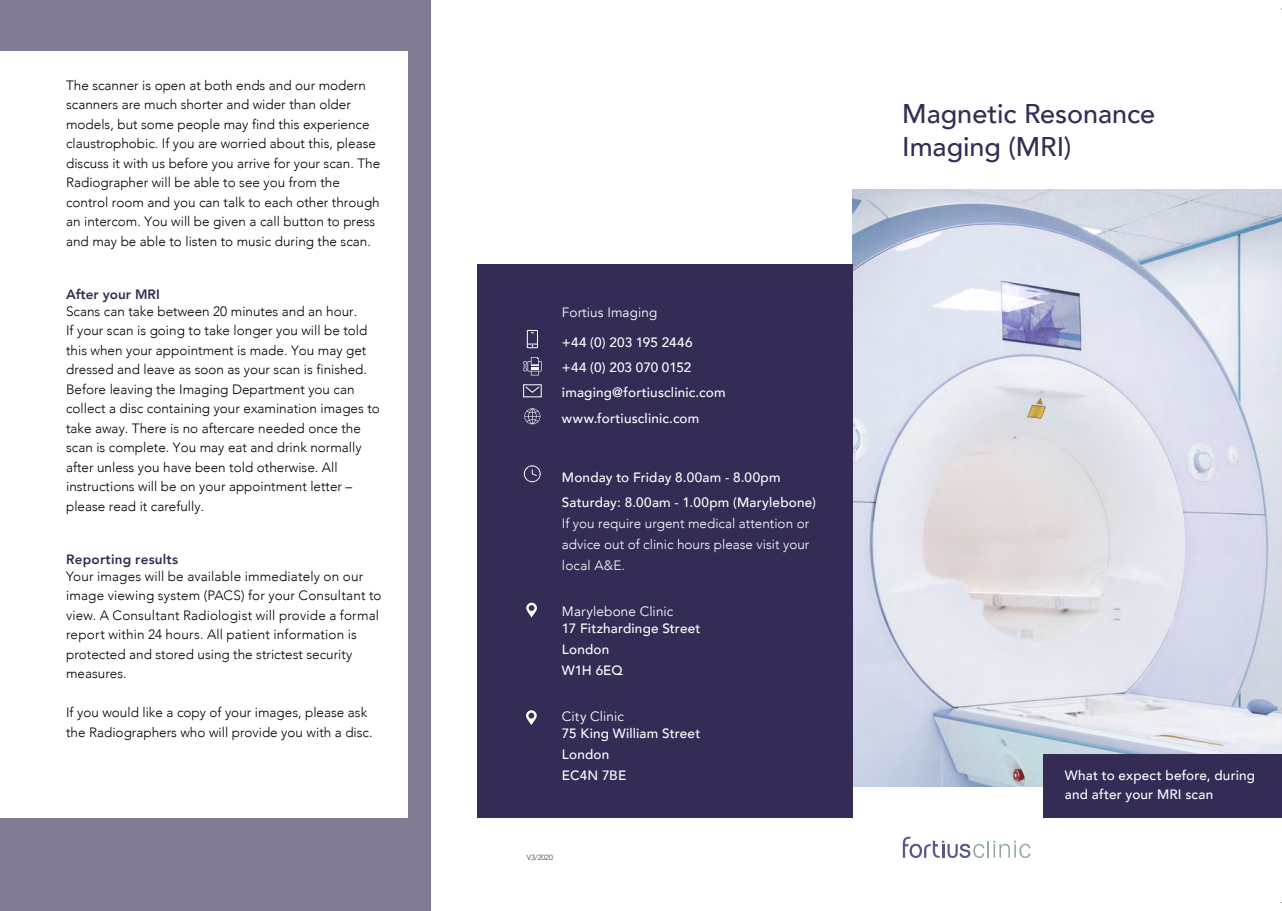
<style>
.page{position:relative;width:1282px;height:911px;background:#fff}
.page>*{position:absolute;margin:0;border:0;box-sizing:border-box;transform-origin:0 0}
.Body__14pt{font:500 27px "Avenir";color:#352c56}
.Body__small{font:300 13.5px/19.5px "Avenir";color:#000}
.Body__small-2{font:500 13.5px/16.6px "Avenir";letter-spacing:.015em;color:#fff}
.Body__small-3{font:300 13.5px/21px "Avenir";color:#fff;text-align:justify}
.Body__small-4{font:500 13.5px "Avenir";letter-spacing:-.005em;color:#fff}
.Body__small-5{font:13.5px "Avenir";letter-spacing:.005em;color:#fff}
.Body__small-6{font:300 7.5px "Avenir";letter-spacing:-.01em;color:#323d47}
.s1{font-weight:800;color:#352c56}
.s2{font-weight:400}
</style>
<div class="page">
<img style="left:852px;top:189px;width:429px;height:597px">
<div style="left:1043px;top:753px;width:238px;height:64px;background:#352c56"></div>
<div style="left:0;top:0;width:430px;height:910px;background:#837a94"></div>
<div style="left:0;top:51px;width:407px;height:766px;background:#fff"></div>
<svg style="left:902px;top:836px;width:128px;height:21px"></svg>
<div style="left:477px;top:264px;width:375px;height:553px;background:#352c56"></div>
<div style="left:523px;top:384px;width:18px;height:13px;border:1px solid #fff"></div>
<svg style="left:524px;top:385px;width:16px;height:8px"></svg>
<svg style="left:526px;top:602px;width:11px;height:15px"></svg>
<div style="left:527px;top:330px;width:11px;height:18px;border:1px solid #fff"></div>
<svg style="left:527px;top:343px;width:10px;height:3px"></svg>
<svg style="left:521px;top:463px;width:22px;height:21px"></svg>
<svg style="left:524px;top:465px;width:16px;height:17px"></svg>
<svg style="left:523px;top:357px;width:18px;height:18px"></svg>
<svg style="left:524px;top:408px;width:16px;height:16px"></svg>
<svg style="left:526px;top:710px;width:10px;height:14px"></svg>
<p class="Body__small" style="left:66px;top:75px;width:315px">The scanner is open at both ends and our modern scanners are much shorter and wider than older models, but some people may find this experience claustrophobic. If you are worried about this, please discuss it with us before you arrive for your scan. The Radiographer will be able to see you from the control room and you can talk to each other through an intercom. You will be given a call button to press and may be able to listen to music during the scan.</p>
<p class="Body__small" style="left:66px;top:286px;width:292px;line-height:16.2px"><span class="s1">After your MRI<br></span>Scans can take between 20 minutes and an hour.</p>
<p class="Body__small" style="left:66px;top:320px;width:315px">If your scan is going to take longer you will be told this when your appointment is made. You may get dressed and leave as soon as your scan is finished.<br>Before leaving the Imaging Department you can collect a disc containing your examination images to take away. There is no aftercare needed once the scan is complete. You may eat and drink normally after unless you have been told otherwise. All instructions will be on your appointment letter – please read it carefully.</p>
<p class="Body__small" style="left:66px;top:551px;width:298px;line-height:16.2px"><span class="s1">Reporting results<br></span>Your images will be available immediately on our</p>
<p class="Body__small" style="left:66px;top:585px;width:317px">image viewing system (PACS) for your Consultant to view. A Consultant Radiologist will provide a formal report within 24 hours. All patient information is protected and stored using the strictest security measures.</p>
<p class="Body__small" style="left:66px;top:702px;width:308px">If you would like a copy of your images, please ask the Radiographers who will provide you with a disc.</p>
<p class="Body__small-5" style="left:562px;top:304px;width:97px">Fortius Imaging</p>
<p class="Body__small-2" style="left:562px;top:333px;width:132px">+44 (0) 203 195 2446</p>
<p class="Body__small-4" style="left:562px;top:355px;width:131px">+44 (0) 203 070 0152</p>
<p class="Body__small-2" style="left:562px;top:383px;width:165px">imaging@fortiusclinic.com</p>
<p class="Body__small-2" style="left:562px;top:408px;width:139px">www.fortiusclinic.com</p>
<p class="Body__small-2" style="left:562px;top:463px;width:255px;line-height:25.2px">Monday to Friday 8.00am - 8.00pm<br>Saturday: 8.00am - 1.00pm (Marylebone)</p>
<p class="Body__small-3" style="left:562px;top:512px;width:249px">If you require urgent medical attention or advice out of clinic hours please visit your local A&amp;E.</p>
<p class="Body__small-2" style="left:562px;top:602px;width:140px"><span class="s2">Marylebone Clinic<br></span>17 Fitzhardinge Street</p>
<p class="Body__small-2" style="left:562px;top:637px;width:62px;line-height:21px">London<br>W1H 6EQ</p>
<p class="Body__small-2" style="left:562px;top:707px;width:140px"><span class="s2">City Clinic<br></span>75 King William Street</p>
<p class="Body__small-2" style="left:562px;top:742px;width:66px;line-height:21px">London<br>EC4N 7BE</p>
<p class="Body__small-6" style="left:527px;top:852px;width:28px">V3/2020</p>
<p class="Body__14pt" style="left:902px;top:90px;width:254px">Magnetic Resonance</p>
<p class="Body__14pt" style="left:902px;top:123px;width:171px">Imaging (MRI)</p>
<p class="Body__small-2" style="left:1064px;top:766px;width:192px">What to expect before, during</p>
<p class="Body__small-2" style="left:1064px;top:785px;width:150px">and after your MRI scan</p>
</div>
